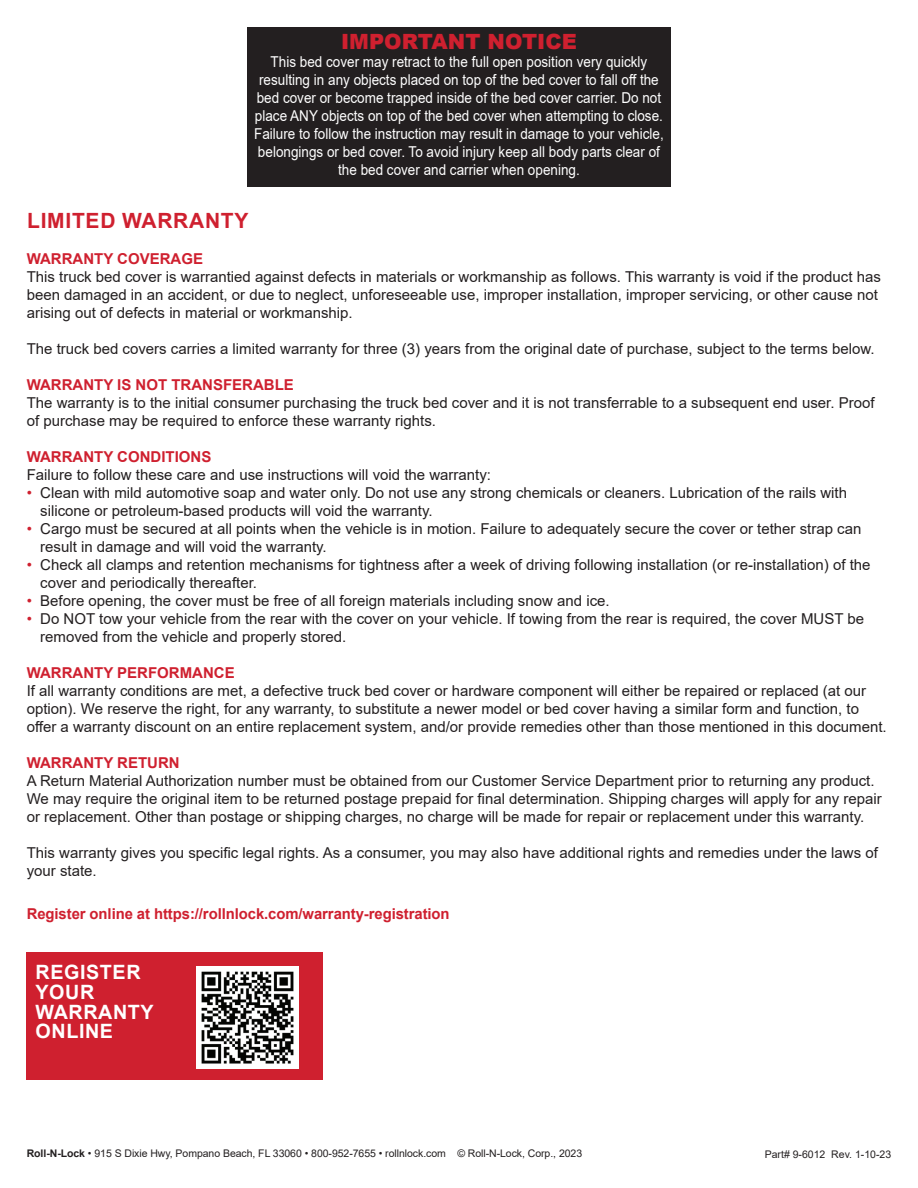
<style>
.page{position:relative;width:918px;height:1188px;background:#fff}
.page>*{position:absolute;margin:0;border:0;box-sizing:border-box;transform-origin:0 0}
.t1{font:900 21px "Arial";color:#cf202f}
.t2{font:700 21px "Arial";letter-spacing:.035em;color:#cf202f}
.t3{font:700 19.8px/19.8px "Arial";letter-spacing:.03em;color:#fff}
.t4{font:15px/18px "Arial";color:#231f20}
.t5{font:15px/18px "Arial";color:#fff;text-align:center;scale:.9 1}
.t6{font:700 15px "Arial";color:#cf202f}
.t7{font:10.5px "Arial";letter-spacing:-.005em;color:#231f20}
.s1{color:#cf202f}
.s2{font-weight:700}
</style>
<div class="page">
<div style="left:247px;top:27px;width:424px;height:159px;background:#231f20"></div>
<div style="left:27px;top:952px;width:296px;height:128px;background:#cf202f"></div>
<img style="left:196px;top:966px;width:103px;height:103px">
<h1 class="t1" style="left:341px;top:27px;width:237px">IMPORTANT NOTICE</h1>
<p class="t5" style="left:254px;top:53px;width:457px">This bed cover may retract to the full open position very quickly resulting in any objects placed on top of the bed cover to fall off the bed cover or become trapped inside of the bed cover carrier. Do not place ANY objects on top of the bed cover when attempting to close.<br>Failure to follow the instruction may result in damage to your vehicle, belongings or bed cover. To avoid injury keep all body parts clear of the bed cover and carrier when opening.</p>
<h1 class="t2" style="left:27px;top:205px;width:223px">LIMITED WARRANTY</h1>
<p class="t6" style="left:27px;top:248px;width:178px">WARRANTY COVERAGE</p>
<p class="t4" style="left:27px;top:267px;width:856px">This truck bed cover is warrantied against defects in materials or workmanship as follows. This warranty is void if the product has been damaged in an accident, or due to neglect, unforeseeable use, improper installation, improper servicing, or other cause not arising out of defects in material or workmanship.</p>
<p class="t4" style="left:27px;top:339px;width:849px">The truck bed covers carries a limited warranty for three (3) years from the original date of purchase, subject to the terms below.</p>
<p class="t6" style="left:27px;top:374px;width:269px">WARRANTY IS NOT TRANSFERABLE</p>
<p class="t4" style="left:27px;top:393px;width:849px">The warranty is to the initial consumer purchasing the truck bed cover and it is not transferrable to a subsequent end user. Proof of purchase may be required to enforce these warranty rights.</p>
<p class="t6" style="left:27px;top:446px;width:186px">WARRANTY CONDITIONS</p>
<p class="t4" style="left:27px;top:465px;width:466px">Failure to follow these care and use instructions will void the warranty:</p>
<p class="t4" style="left:40px;top:483px;width:808px;text-indent:-14px"><span class="s1">•</span> Clean with mild automotive soap and water only. Do not use any strong chemicals or cleaners. Lubrication of the rails with silicone or petroleum-based products will void the warranty.</p>
<p class="t4" style="left:40px;top:519px;width:823px;text-indent:-14px"><span class="s1">•</span> Cargo must be secured at all points when the vehicle is in motion. Failure to adequately secure the cover or tether strap can result in damage and will void the warranty.</p>
<p class="t4" style="left:40px;top:555px;width:832px;text-indent:-14px"><span class="s1">•</span> Check all clamps and retention mechanisms for tightness after a week of driving following installation (or re-installation) of the cover and periodically thereafter.</p>
<p class="t4" style="left:27px;top:591px;width:584px"><span class="s1">•</span> Before opening, the cover must be free of all foreign materials including snow and ice.</p>
<p class="t4" style="left:40px;top:609px;width:825px;text-indent:-14px"><span class="s1">•</span> Do NOT tow your vehicle from the rear with the cover on your vehicle. If towing from the rear is required, the cover MUST be removed from the vehicle and properly stored.</p>
<p class="t6" style="left:27px;top:662px;width:210px">WARRANTY PERFORMANCE</p>
<p class="t4" style="left:27px;top:681px;width:862px">If all warranty conditions are met, a defective truck bed cover or hardware component will either be repaired or replaced (at our option). We reserve the right, for any warranty, to substitute a newer model or bed cover having a similar form and function, to offer a warranty discount on an entire replacement system, and/or provide remedies other than those mentioned in this document.</p>
<p class="t6" style="left:27px;top:752px;width:155px">WARRANTY RETURN</p>
<p class="t4" style="left:27px;top:771px;width:857px">A Return Material Authorization number must be obtained from our Customer Service Department prior to returning any product.<br>We may require the original item to be returned postage prepaid for final determination. Shipping charges will apply for any repair or replacement. Other than postage or shipping charges, no charge will be made for repair or replacement under this warranty.</p>
<p class="t4" style="left:27px;top:843px;width:853px">This warranty gives you specific legal rights. As a consumer, you may also have additional rights and remedies under the laws of your state.</p>
<p class="t6" style="left:27px;top:903px;width:424px">Register online at https://rollnlock.com/warranty-registration</p>
<h2 class="t3" style="left:36px;top:963px;width:120px">REGISTER<br>YOUR<br>WARRANTY<br>ONLINE</h2>
<p class="t7" style="left:27px;top:1146px;width:557px"><span class="s2">Roll-N-Lock</span> • 915 S Dixie Hwy, Pompano Beach, FL 33060 • 800-952-7655 • rollnlock.com © Roll-N-Lock, Corp., 2023</p>
<p class="t7" style="left:765px;top:1147px;width:128px">Part# 9-6012 Rev. 1-10-23</p>
</div>
